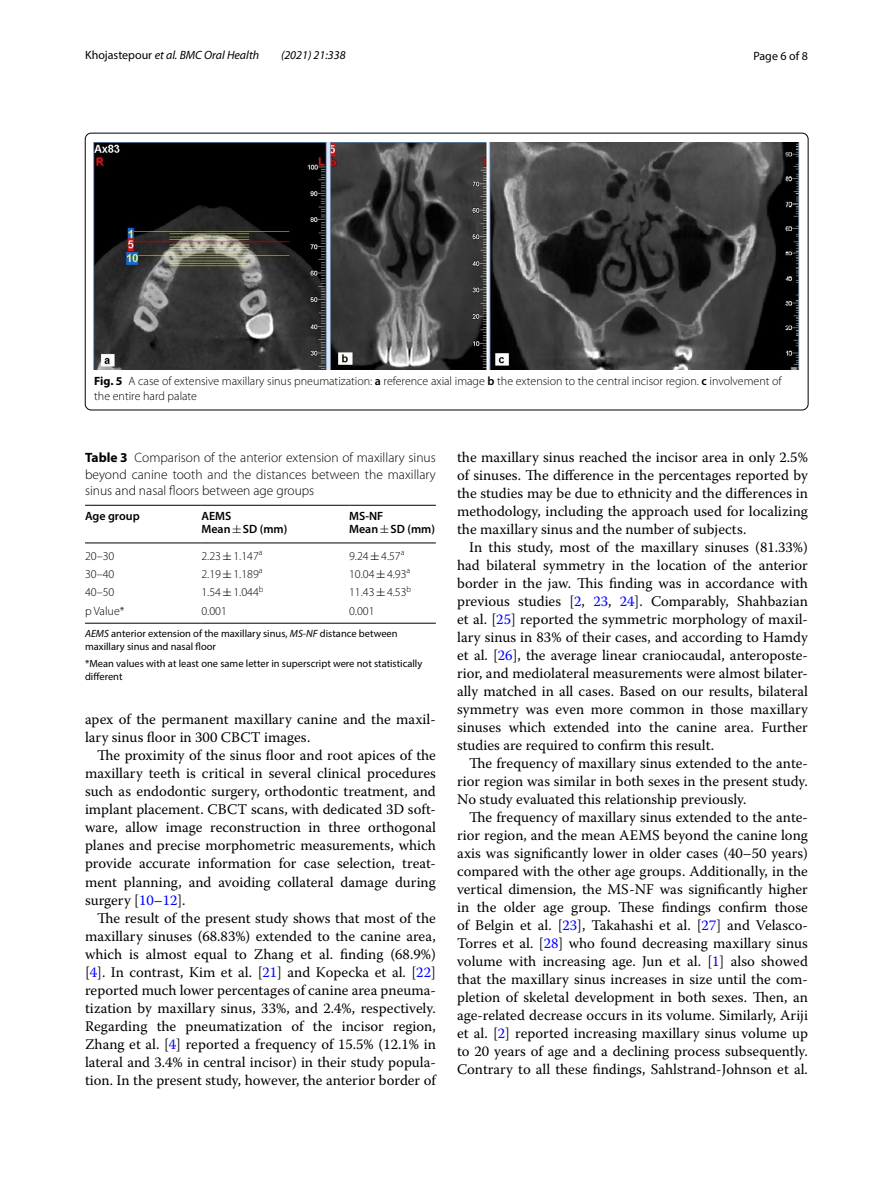
<style>
.page{position:relative;width:893px;height:1187px;background:#fff}
.page>*{position:absolute;margin:0;border:0;box-sizing:border-box;transform-origin:0 0}
.t1{font:14.7px/18px "Warnock Pro";color:#000;text-align:justify}
.t2{font:300 13.5px/16.5px "Myriad Pro";color:#000;text-align:justify}
.t3{font:300 12px/15px "Myriad Pro";color:#000}
.t4{font:italic 12px "Myriad Pro";color:#000}
.t5{font:600 12px/13.5px "Myriad Pro";color:#000}
.t6{font:12px "Myriad Pro";color:#000}
.t7{font:10.5px/12.8px "Myriad Pro";color:#000}
.s1{font-style:normal}
.s2{font-weight:700}
.s3{font-weight:600}
.s4{font-family:"MTSY";font-weight:400}
.s5{font-style:italic}
.s6{color:#00f}
</style>
<div class="page">
<img style="left:94px;top:142px;width:706px;height:228px">
<hr style="left:85px;top:505px;width:116px;height:1px;background:#000">
<hr style="left:85px;top:542px;width:116px;height:1px;background:#000">
<hr style="left:201px;top:505px;width:148px;height:1px;background:#000">
<hr style="left:201px;top:542px;width:148px;height:1px;background:#000">
<hr style="left:349px;top:505px;width:87px;height:1px;background:#000">
<hr style="left:349px;top:542px;width:87px;height:1px;background:#000">
<hr style="left:85px;top:623px;width:116px;height:1px;background:#000">
<hr style="left:201px;top:623px;width:148px;height:1px;background:#000">
<hr style="left:349px;top:623px;width:87px;height:1px;background:#000">
<p class="t4" style="left:85px;top:48px;width:176px"><span class="s1">Khojastepour</span> et al. BMC Oral Health</p>
<p class="t4" style="left:281px;top:48px;width:66px">(2021) 21:338</p>
<p class="t6" style="left:753px;top:48px;width:56px">Page 6 of 8</p>
<p class="t3" style="left:94px;top:373px;width:689px"><span class="s2">Fig. 5</span> A case of extensive maxillary sinus pneumatization: <span class="s3">a</span> reference axial image <span class="s3">b</span> the extension to the central incisor region. <span class="s3">c</span> involvement of the entire hard palate</p>
<p class="t2" style="left:85px;top:450px;width:352px"><span class="s2">Table 3</span> Comparison of the anterior extension of maxillary sinus beyond canine tooth and the distances between the maxillary sinus and nasal floors between age groups</p>
<p class="t5" style="left:85px;top:508px;width:56px">Age group</p>
<p class="t5" style="left:201px;top:508px;width:87px">AEMS<br>Mean<span class="s4">±</span>SD (mm)</p>
<p class="t5" style="left:349px;top:508px;width:87px">MS-NF<br>Mean<span class="s4">±</span>SD (mm)</p>
<p class="t3" style="left:85px;top:548px;width:31px">20–30</p>
<p class="t3" style="left:201px;top:548px;width:63px">2.23<span class="s4">±</span>1.147<sup>a</sup></p>
<p class="t3" style="left:349px;top:548px;width:57px">9.24<span class="s4">±</span>4.57<sup>a</sup></p>
<p class="t3" style="left:85px;top:567px;width:31px">30–40</p>
<p class="t3" style="left:201px;top:567px;width:63px">2.19<span class="s4">±</span>1.189<sup>a</sup></p>
<p class="t3" style="left:349px;top:567px;width:63px">10.04<span class="s4">±</span>4.93<sup>a</sup></p>
<p class="t3" style="left:85px;top:585px;width:31px">40–50</p>
<p class="t3" style="left:201px;top:585px;width:64px">1.54<span class="s4">±</span>1.044<sup>b</sup></p>
<p class="t3" style="left:349px;top:585px;width:64px">11.43<span class="s4">±</span>4.53<sup>b</sup></p>
<p class="t3" style="left:85px;top:603px;width:41px">p Value*</p>
<p class="t3" style="left:201px;top:603px;width:27px">0.001</p>
<p class="t3" style="left:349px;top:603px;width:27px">0.001</p>
<p class="t7" style="left:85px;top:627px;width:314px"><span class="s5">AEMS</span> anterior extension of the maxillary sinus, <span class="s5">MS-NF</span> distance between maxillary sinus and nasal floor</p>
<p class="t7" style="left:85px;top:656px;width:339px">*Mean values with at least one same letter in superscript were not statistically different</p>
<p class="t1" style="left:85px;top:710px;width:352px">apex of the permanent maxillary canine and the maxil&shy;lary sinus floor in 300 CBCT images.</p>
<p class="t1" style="left:85px;top:746px;width:352px;text-indent:12px">The proximity of the sinus floor and root apices of the maxillary teeth is critical in several clinical procedures such as endodontic surgery, orthodontic treatment, and implant placement. CBCT scans, with dedicated 3D soft&shy;ware, allow image reconstruction in three orthogonal planes and precise morphometric measurements, which provide accurate information for case selection, treat&shy;ment planning, and avoiding collateral damage during surgery [<span class="s6">10</span>–<span class="s6">12</span>].</p>
<p class="t1" style="left:85px;top:908px;width:352px;text-indent:12px">The result of the present study shows that most of the maxillary sinuses (68.83%) extended to the canine area, which is almost equal to Zhang et al. finding (68.9%) [<span class="s6">4</span>]. In contrast, Kim et al. [<span class="s6">21</span>] and Kopecka et al. [<span class="s6">22</span>] reported much lower percentages of canine area pneuma&shy;tization by maxillary sinus, 33%, and 2.4%, respectively.<br>Regarding the pneumatization of the incisor region, Zhang et al. [<span class="s6">4</span>] reported a frequency of 15.5% (12.1% in lateral and 3.4% in central incisor) in their study popula&shy;tion. In the present study, however, the anterior border of</p>
<p class="t1" style="left:457px;top:447px;width:352px">the maxillary sinus reached the incisor area in only 2.5% of sinuses. The difference in the percentages reported by the studies may be due to ethnicity and the differences in methodology, including the approach used for localizing the maxillary sinus and the number of subjects.</p>
<p class="t1" style="left:457px;top:537px;width:352px;text-indent:12px">In this study, most of the maxillary sinuses (81.33%) had bilateral symmetry in the location of the anterior border in the jaw. This finding was in accordance with previous studies [<span class="s6">2</span>, <span class="s6">23</span>, <span class="s6">24</span>]. Comparably, Shahbazian et al. [<span class="s6">25</span>] reported the symmetric morphology of maxil&shy;lary sinus in 83% of their cases, and according to Hamdy et al. [<span class="s6">26</span>], the average linear craniocaudal, anteroposte&shy;rior, and mediolateral measurements were almost bilater&shy;ally matched in all cases. Based on our results, bilateral symmetry was even more common in those maxillary sinuses which extended into the canine area. Further studies are required to confirm this result.</p>
<p class="t1" style="left:457px;top:753px;width:352px;text-indent:12px">The frequency of maxillary sinus extended to the ante&shy;rior region was similar in both sexes in the present study.<br>No study evaluated this relationship previously.</p>
<p class="t1" style="left:457px;top:807px;width:352px;text-indent:12px">The frequency of maxillary sinus extended to the ante&shy;rior region, and the mean AEMS beyond the canine long axis was significantly lower in older cases (40–50 years) compared with the other age groups. Additionally, in the vertical dimension, the MS-NF was significantly higher in the older age group. These findings confirm those of Belgin et al. [<span class="s6">23</span>], Takahashi et al. [<span class="s6">27</span>] and Velasco-Torres et al. [<span class="s6">28</span>] who found decreasing maxillary sinus volume with increasing age. Jun et al. [<span class="s6">1</span>] also showed that the maxillary sinus increases in size until the com&shy;pletion of skeletal development in both sexes. Then, an age-related decrease occurs in its volume. Similarly, Ariji et al. [<span class="s6">2</span>] reported increasing maxillary sinus volume up to 20 years of age and a declining process subsequently.<br>Contrary to all these findings, Sahlstrand-Johnson et al.</p>
</div>
